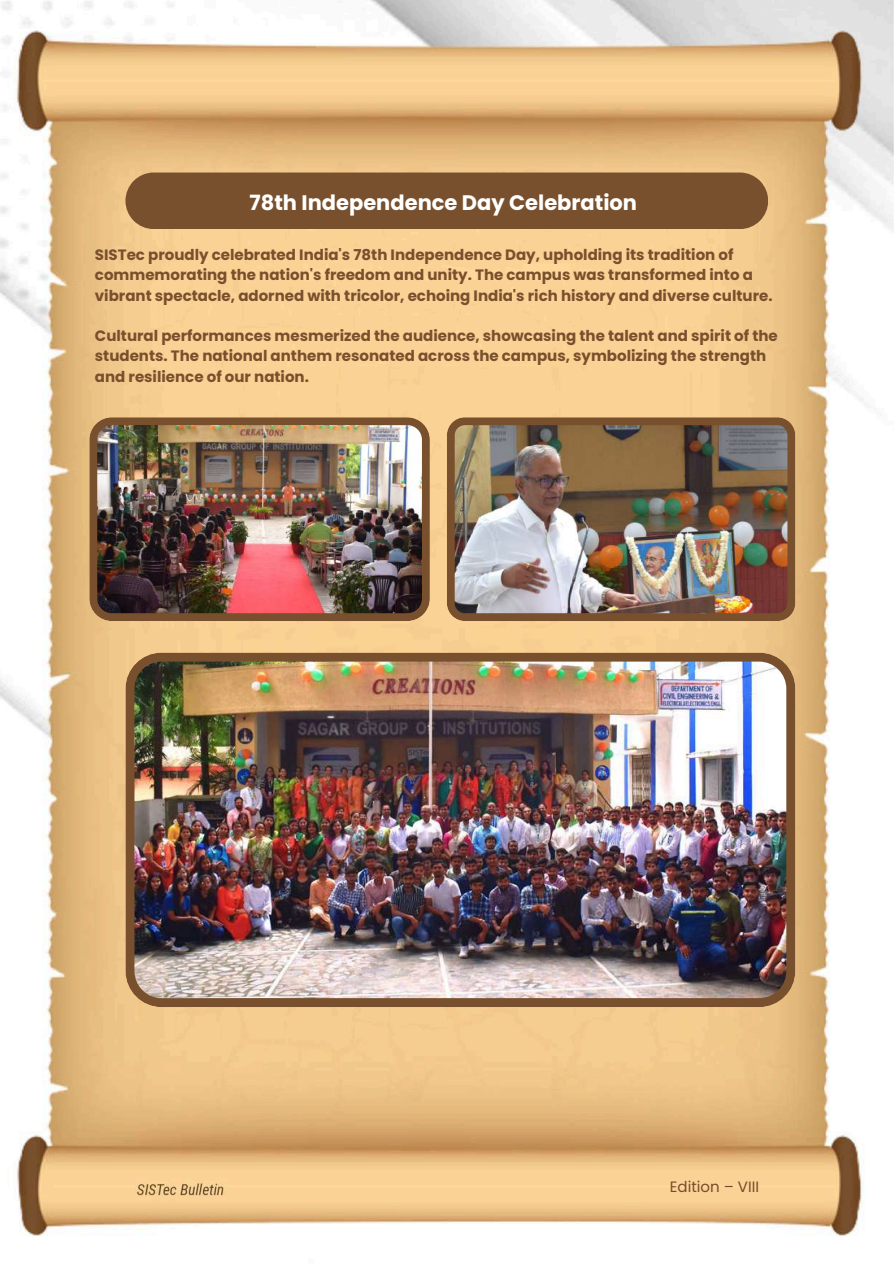
<style>
.page{position:relative;width:894px;height:1264px;background:#fff}
.page>*{position:absolute;margin:0;border:0;box-sizing:border-box;transform-origin:0 0}
.t1{font:700 21px "Poppins";color:#fff}
.t2{font:700 15px/20.2px "Poppins";color:#79502d}
.t3{font:15px "Poppins";color:#764b2a}
</style>
<div class="page">
<img style="left:0;top:0;width:893px;height:1236px">
<div style="left:125px;top:172px;width:643px;height:57px;background:#79502d"></div>
<img style="left:125px;top:652px;width:670px;height:355px">
<img style="left:89px;top:417px;width:340px;height:204px">
<img style="left:446px;top:417px;width:349px;height:204px">
<h1 class="t1" style="left:249px;top:187px;width:389px">78th Independence Day Celebration</h1>
<p class="t2" style="left:95px;top:245px;width:679px">SISTec proudly celebrated India's 78th Independence Day, upholding its tradition of commemorating the nation's freedom and unity. The campus was transformed into a vibrant spectacle, adorned with tricolor, echoing India's rich history and diverse culture.</p>
<p class="t2" style="left:95px;top:326px;width:684px">Cultural performances mesmerized the audience, showcasing the talent and spirit of the students. The national anthem resonated across the campus, symbolizing the strength and resilience of our nation.</p>
<p class="t3" style="left:669px;top:1175px;width:91px">Edition – VIII</p>
</div>
